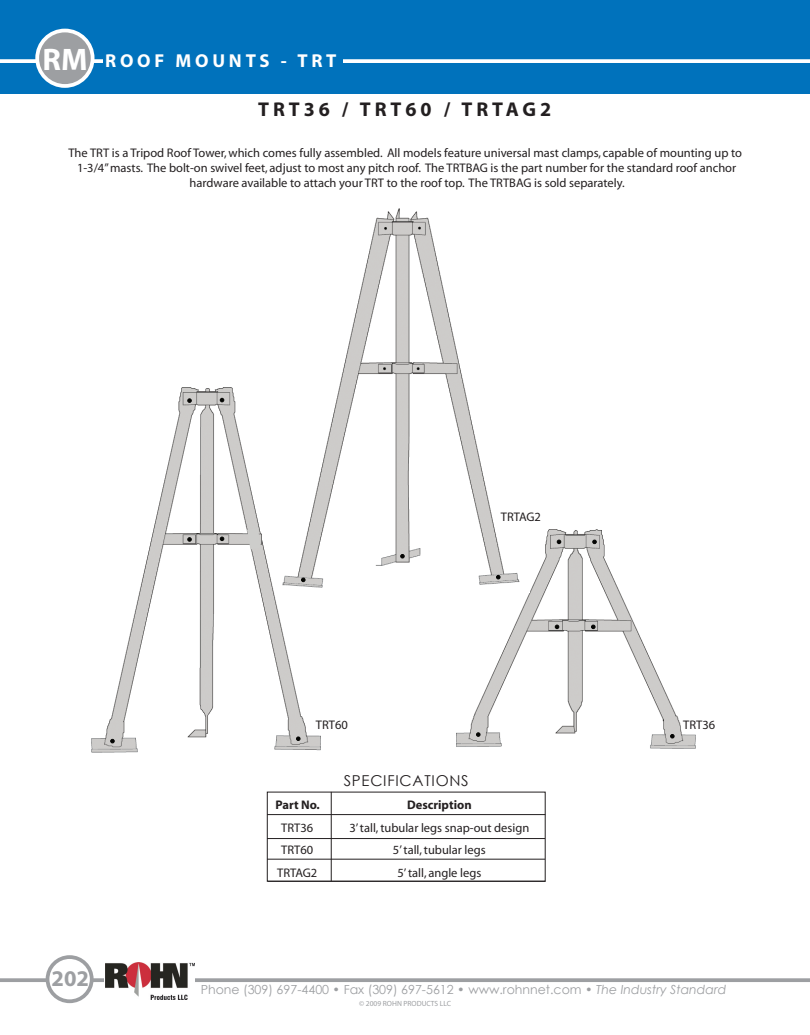
<style>
.page{position:relative;width:810px;height:1035px;background:#fff}
.page>*{position:absolute;margin:0;border:0;box-sizing:border-box;transform-origin:0 0}
.t1{font:700 31.25px "Myriad";color:#fff}
.t2{font:700 22.5px "Myriad";color:#9d9fa2}
.t3{font:700 20px "Myriad";letter-spacing:.2em;color:#231f20}
.t4{font:700 18.75px "Myriad";letter-spacing:.2em;color:#fff}
.t5{font:15px "Century Gothic";letter-spacing:.05em;color:#231f20}
.t6{font:12.5px/22.5px "Myriad";color:#231f20;text-align:center}
.t7{font:12.5px "Century Gothic";color:#9d9fa2}
.t8{font:700 12.5px "Myriad";color:#231f20}
.t9{font:7.5px "Myriad";color:#9d9fa2}
.s1{font-style:italic}
</style>
<div class="page">
<img style="left:91px;top:388px;width:230px;height:365px">
<img style="left:457px;top:530px;width:239px;height:219px">
<div style="left:0;top:0;width:810px;height:94px;background:#0072bc"></div>
<svg style="left:0;top:59px;width:810px;height:4px;background:#eff6fa"></svg>
<svg style="left:0;top:978px;width:810px;height:4px;background:#a4a6a9"></svg>
<div style="left:48px;top:957px;width:44px;height:44px;background:#fff;border-radius:50%"></div>
<div style="left:46px;top:955px;width:48px;height:48px;border:4px solid #9d9fa2;border-radius:50%"></div>
<div style="left:104px;top:959px;width:90px;height:40px;background:#fff"></div>
<img style="left:105px;top:962px;width:89px;height:37px">
<div style="left:103px;top:49px;width:240px;height:20px;background:#0072bc"></div>
<div style="left:37px;top:31px;width:56px;height:55px;background:#9d9fa2;border-radius:50%"></div>
<div style="left:35px;top:29px;width:60px;height:59px;border:4px solid #fff;border-radius:50%"></div>
<hr style="left:267px;top:814px;width:278px;height:1px;background:#231f20">
<hr style="left:267px;top:859px;width:278px;height:1px;background:#231f20">
<hr style="left:268px;top:881px;width:277px;height:1px;background:#231f20">
<hr style="left:267px;top:838px;width:278px;height:1px;background:#231f20">
<hr style="left:331px;top:792px;width:1px;height:89px;background:#231f20">
<svg style="left:593px;top:540px;width:3px;height:4px"></svg>
<svg style="left:557px;top:540px;width:4px;height:4px"></svg>
<svg style="left:555px;top:625px;width:4px;height:4px"></svg>
<svg style="left:591px;top:625px;width:4px;height:4px"></svg>
<svg style="left:220px;top:537px;width:4px;height:4px"></svg>
<svg style="left:220px;top:398px;width:4px;height:4px"></svg>
<svg style="left:188px;top:399px;width:3px;height:4px"></svg>
<svg style="left:247px;top:528px;width:14px;height:22px"></svg>
<img style="left:276px;top:208px;width:254px;height:384px">
<svg style="left:496px;top:575px;width:4px;height:4px"></svg>
<svg style="left:401px;top:554px;width:3px;height:4px"></svg>
<svg style="left:301px;top:578px;width:4px;height:4px"></svg>
<svg style="left:476px;top:733px;width:4px;height:4px"></svg>
<svg style="left:670px;top:734px;width:4px;height:4px"></svg>
<svg style="left:296px;top:737px;width:4px;height:4px"></svg>
<svg style="left:111px;top:739px;width:3px;height:4px"></svg>
<h1 class="t1" style="left:43px;top:43px;width:46px">RM</h1>
<h3 class="t4" style="left:105px;top:51px;width:233px">ROOF MOUNTS - TRT</h3>
<h3 class="t3" style="left:258px;top:99px;width:295px">TRT36 / TRT60 / TRTAG2</h3>
<p class="t6" style="left:69px;top:146px;width:675px;line-height:15px">The TRT is a Tripod Roof Tower, which comes fully assembled. All models feature universal mast clamps, capable of mounting up to<br>1-3/4” masts. The bolt-on swivel feet, adjust to most any pitch roof. The TRTBAG is the part number for the standard roof anchor hardware available to attach your TRT to the roof top. The TRTBAG is sold separately.</p>
<p class="t6" style="left:501px;top:506px;width:42px">TRTAG2</p>
<p class="t6" style="left:316px;top:714px;width:34px">TRT60</p>
<p class="t6" style="left:683px;top:714px;width:34px">TRT36</p>
<h2 class="t2" style="left:52px;top:967px;width:39px">202</h2>
<p class="t8" style="left:275px;top:799px;width:46px">Part No.</p>
<p class="t6" style="left:277px;top:817px;width:42px">TRT36<br>TRT60<br>TRTAG2</p>
<p class="t5" style="left:344px;top:770px;width:127px">SPECIFICATIONS</p>
<p class="t8" style="left:407px;top:799px;width:66px">Description</p>
<p class="t6" style="left:349px;top:817px;width:181px">3’ tall, tubular legs snap-out design<br>5’ tall, tubular legs<br>5’ tall, angle legs</p>
<p class="t7" style="left:201px;top:981px;width:527px">Phone (309) 697-4400 • Fax (309) 697-5612 • www.rohnnet.com • <span class="s1">The Industry Standard</span></p>
<p class="t9" style="left:359px;top:1000px;width:93px">© 2009 ROHN PRODUCTS LLC</p>
</div>
